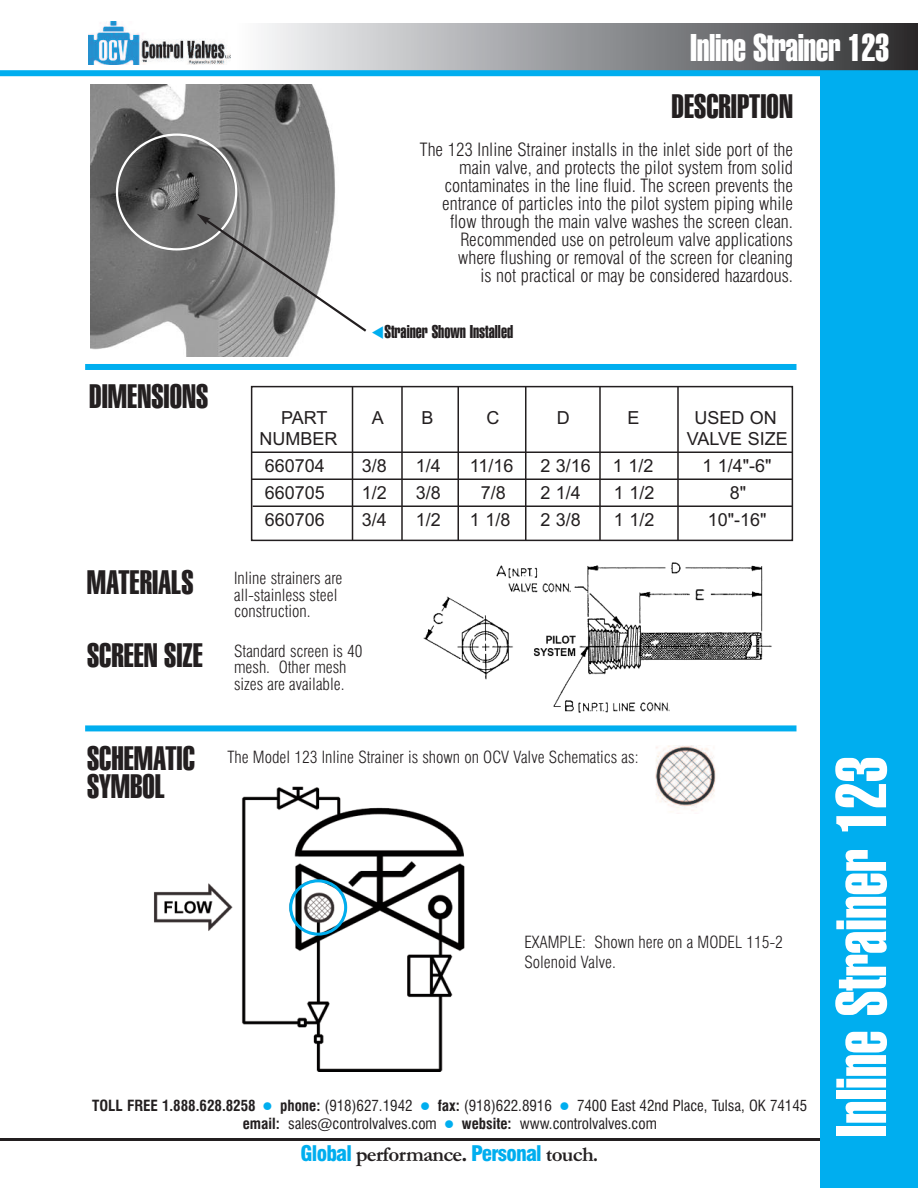
<style>
.page{position:relative;width:918px;height:1188px;background:#fff}
.page>*{position:absolute;margin:0;border:0;box-sizing:border-box;transform-origin:0 0}
.t1{font:69px "Swiss 911 BT Extra Compressed";color:#fff}
.t2{font:37.5px "Swiss 911 BT Extra Compressed";letter-spacing:-.01em;color:#fff}
.t3{font:33px/28.5px "Swiss 911 BT Extra Compressed";color:#231f20}
.t4{font:700 21px "Garamond";letter-spacing:-.035em;color:#231f20}
.t5{font:300 condensed 18px/18px "Swiss 721 BT";color:#231f20;text-align:right}
.t6{font:18px "Arial";color:#231f20}
.t7{font:18px "Swiss 911 BT Extra Compressed";color:#231f20}
.t8{font:300 condensed 16.5px/16.5px "Swiss 721 BT";color:#231f20}
.t9{font:condensed 15px "Swiss 721 BT";color:#231f20}
.t10{font:700 condensed 15px "Swiss 721 BT";color:#231f20}
.s1{font-family:"Swiss 911 BT Extra Compressed";font-weight:400;font-stretch:normal;font-size:33px}
.s2{font-weight:700}
.s3{font-family:"Swiss 721 BT";font-weight:900;font-stretch:condensed;color:#00aeef}
.s4{font-family:"Times New Roman"}
</style>
<div class="page">
<img style="left:423px;top:562px;width:349px;height:151px">
<div style="left:251px;top:386px;width:542px;height:155px;border:2px solid #231f20"></div>
<img style="left:154px;top:786px;width:311px;height:285px">
<hr style="left:0;top:1138px;width:824px;height:3px;background:#231f20">
<div style="left:821px;top:65px;width:97px;height:1123px;background:#00aeef"></div>
<div style="left:235px;top:23px;width:683px;height:50px;background:linear-gradient(to right,#fcfdff,#303133)"></div>
<img style="left:89px;top:21px;width:142px;height:43px">
<div style="left:0;top:70px;width:918px;height:6px;background:#00aeef"></div>
<div style="left:85px;top:364px;width:711px;height:6px;background:#00aeef"></div>
<div style="left:85px;top:725px;width:711px;height:6px;background:#00aeef"></div>
<img style="left:655px;top:745px;width:61px;height:66px">
<hr style="left:251px;top:452px;width:541px;height:1px;background:#231f20">
<hr style="left:252px;top:478px;width:541px;height:2px;background:#231f20">
<hr style="left:253px;top:506px;width:540px;height:1px;background:#231f20">
<hr style="left:352px;top:387px;width:1px;height:153px;background:#231f20">
<hr style="left:401px;top:387px;width:2px;height:153px;background:#231f20">
<hr style="left:457px;top:387px;width:2px;height:153px;background:#231f20">
<hr style="left:525px;top:387px;width:1px;height:153px;background:#231f20">
<hr style="left:599px;top:387px;width:2px;height:153px;background:#231f20">
<hr style="left:677px;top:387px;width:2px;height:153px;background:#231f20">
<img style="left:90px;top:84px;width:240px;height:273px">
<svg style="left:289px;top:879px;width:58px;height:57px"></svg>
<svg style="left:116px;top:134px;width:251px;height:205px"></svg>
<h2 class="t2" style="left:690px;top:26px;width:201px">Inline Strainer 123</h2>
<h3 class="t3" style="left:672px;top:92px;width:123px">DESCRIPTION</h3>
<p class="t5" style="left:420px;top:141px;width:375px">The 123 Inline Strainer installs in the inlet side port of the main valve, and protects the pilot system from solid contaminates in the line fluid. The screen prevents the entrance of particles into the pilot system piping while flow through the main valve washes the screen clean.<br>Recommended use on petroleum valve applications where flushing or removal of the screen for cleaning<br>is not practical or may be considered hazardous.</p>
<h3 class="t3" style="left:89px;top:382px;width:121px">DIMENSIONS</h3>
<p class="t7" style="left:384px;top:322px;width:130px">Strainer Shown Installed</p>
<p class="t6" style="left:281px;top:407px;width:48px">PART</p>
<p class="t6" style="left:372px;top:407px;width:14px">A</p>
<p class="t6" style="left:421px;top:407px;width:14px">B</p>
<p class="t6" style="left:486px;top:407px;width:14px">C</p>
<p class="t6" style="left:557px;top:407px;width:14px">D</p>
<p class="t6" style="left:627px;top:407px;width:14px">E</p>
<p class="t6" style="left:694px;top:407px;width:84px">USED ON</p>
<p class="t6" style="left:259px;top:428px;width:79px">NUMBER</p>
<p class="t6" style="left:687px;top:428px;width:102px">VALVE SIZE</p>
<p class="t6" style="left:265px;top:455px;width:62px">660704</p>
<p class="t6" style="left:362px;top:455px;width:27px">3/8</p>
<p class="t6" style="left:416px;top:455px;width:27px">1/4</p>
<p class="t6" style="left:470px;top:455px;width:45px">11/16</p>
<p class="t6" style="left:540px;top:455px;width:115px">2 3/16 1 1/2</p>
<p class="t6" style="left:702px;top:455px;width:71px">1 1/4"-6"</p>
<p class="t6" style="left:265px;top:482px;width:62px">660705</p>
<p class="t6" style="left:362px;top:482px;width:27px">1/2</p>
<p class="t6" style="left:416px;top:482px;width:27px">3/8</p>
<p class="t6" style="left:481px;top:482px;width:27px">7/8</p>
<p class="t6" style="left:540px;top:482px;width:42px">2 1/4</p>
<p class="t6" style="left:614px;top:482px;width:42px">1 1/2</p>
<p class="t6" style="left:730px;top:482px;width:18px">8"</p>
<p class="t6" style="left:265px;top:509px;width:62px">660706</p>
<p class="t6" style="left:362px;top:509px;width:27px">3/4</p>
<p class="t6" style="left:416px;top:509px;width:27px">1/2</p>
<p class="t6" style="left:470px;top:509px;width:42px">1 1/8</p>
<p class="t6" style="left:540px;top:509px;width:42px">2 3/8</p>
<p class="t6" style="left:614px;top:509px;width:42px">1 1/2</p>
<p class="t6" style="left:708px;top:509px;width:60px">10"-16"</p>
<h3 class="t3" style="left:87px;top:569px;width:108px">MATERIALS</h3>
<p class="t8" style="left:234px;top:570px;width:110px">Inline strainers are all-stainless steel construction.</p>
<p class="t8" style="left:234px;top:643px;width:130px;text-indent:-147px"><span class="s1">SCREEN SIZE</span> Standard screen is 40 mesh. Other mesh sizes are available.</p>
<h3 class="t3" style="left:87px;top:744px;width:109px">SCHEMATIC<br>SYMBOL</h3>
<p class="t8" style="left:227px;top:749px;width:413px">The Model 123 Inline Strainer is shown on OCV Valve Schematics as:</p>
<p class="t8" style="left:524px;top:932px;width:260px;line-height:19.8px">EXAMPLE: Shown here on a MODEL 115-2<br>Solenoid Valve.</p>
<p class="t10" style="left:92px;top:1097px;width:165px">TOLL FREE 1.888.628.8258</p>
<p class="t9" style="left:280px;top:1097px;width:134px"><span class="s2">phone:</span> (918)627.1942</p>
<p class="t9" style="left:438px;top:1097px;width:116px"><span class="s2">fax:</span> (918)622.8916</p>
<p class="t9" style="left:577px;top:1097px;width:232px">7400 East 42nd Place, Tulsa, OK 74145</p>
<p class="t9" style="left:243px;top:1115px;width:195px"><span class="s2">email:</span> sales@controlvalves.com</p>
<p class="t9" style="left:462px;top:1115px;width:196px"><span class="s2">website:</span> www.controlvalves.com</p>
<p class="t4" style="left:301px;top:1142px;width:299px"><span class="s3">Global</span> performance<span class="s4">.</span> <span class="s3">Personal</span> touch.</p>
<h1 class="t1" style="left:822px;top:1137px;width:382px;rotate:-90deg">Inline Strainer 123</h1>
</div>
